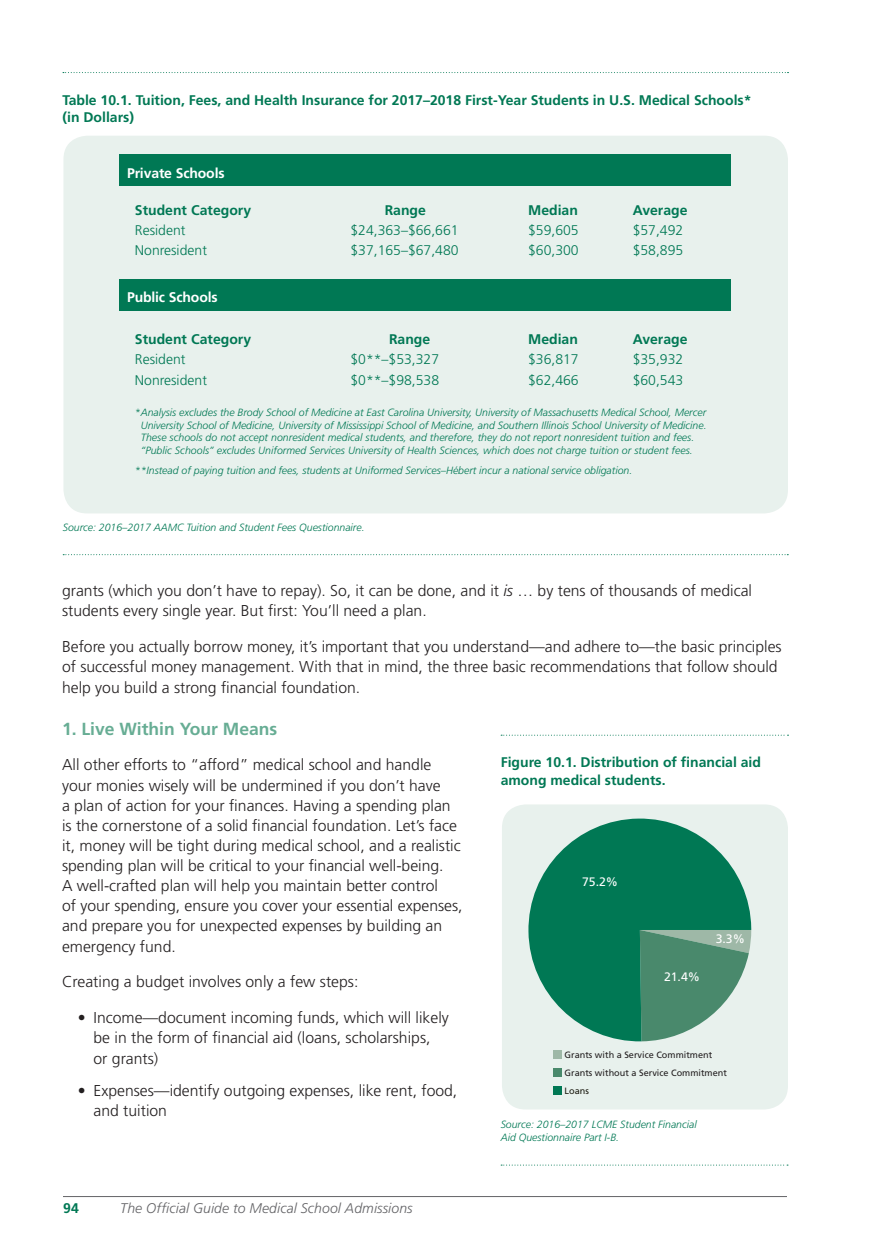
<style>
.page{position:relative;width:882px;height:1260px;background:#fff}
.page>*{position:absolute;margin:0;border:0;box-sizing:border-box;transform-origin:0 0}
.Subhead_2{font:700 17.5px "Frutiger";color:#67ad94}
.Body_Text_Black{font:300 15.75px/20.1px "Frutiger";color:#231f20}
.Table_text{font:300 14px/20.1px "Frutiger";color:#007854}
.Figure_Column{font:700 14px/17.5px "Frutiger";color:#007854}
.t1{font:italic 300 14px "Frutiger";letter-spacing:.005em;color:#636366}
.table_header{font:700 14px "Frutiger";letter-spacing:-.01em;color:#fff}
.t2{font:12.25px "Frutiger";color:#fff}
.Table_Source{font:italic 300 10.5px/12.6px "Frutiger";color:#007854}
.Source_with_line{font:italic 300 10.5px/12.6px "Frutiger";color:#007854}
.t3{font:9.1px/18.2px "Frutiger";color:#231f20}
.t4{font:9.1px "Frutiger";color:#1c1b11}
.s1{font-weight:700}
.s2{font-style:italic}
</style>
<div class="page">
<hr style="left:63px;top:1196px;width:724px;height:1px;background:#636366">
<div style="left:63px;top:136px;width:725px;height:377px;background:#e8f1ed;border-radius:24px"></div>
<svg style="left:63px;top:72px;width:726px;height:1px"></svg>
<div style="left:119px;top:155px;width:611px;height:31px;background:#007854"></div>
<div style="left:119px;top:279px;width:611px;height:32px;background:#007854"></div>
<svg style="left:63px;top:554px;width:725px;height:1px"></svg>
<div style="left:502px;top:804px;width:286px;height:306px;background:#e8f1ed;border-radius:24px"></div>
<svg style="left:501px;top:735px;width:288px;height:1px"></svg>
<div style="left:553px;top:1086px;width:9px;height:9px;background:#007854"></div>
<div style="left:553px;top:1050px;width:9px;height:8px;background:#9eb8a7"></div>
<div style="left:553px;top:1068px;width:9px;height:9px;background:#49896c"></div>
<svg style="left:528px;top:819px;width:223px;height:223px;fill:#007854"></svg>
<svg style="left:501px;top:1165px;width:287px;height:1px"></svg>
<p class="Figure_Column" style="left:63px;top:91px;width:691px">Table 10.1. Tuition, Fees, and Health Insurance for 2017–2018 First-Year Students in U.S. Medical Schools* (in Dollars)</p>
<p class="table_header" style="left:127px;top:165px;width:99px">Private Schools</p>
<p class="Table_text" style="left:135px;top:200px;width:118px"><span class="s1">Student Category<br></span>Resident<br>Nonresident</p>
<p class="Table_text" style="left:350px;top:200px;width:110px;text-align:center"><span class="s1">Range </span>$24,363–$66,661 $37,165–$67,480</p>
<p class="Table_text" style="left:528px;top:200px;width:52px;text-align:justify"><span class="s1">Median </span>$59,605 $60,300</p>
<p class="Table_text" style="left:633px;top:200px;width:56px"><span class="s1">Average </span>$57,492 $58,895</p>
<p class="table_header" style="left:127px;top:289px;width:92px">Public Schools</p>
<p class="Table_text" style="left:135px;top:330px;width:118px"><span class="s1">Student Category<br></span>Resident<br>Nonresident</p>
<p class="Table_text" style="left:350px;top:330px;width:90px;text-indent:39px"><span class="s1">Range </span>$0**–$53,327 $0**–$98,538</p>
<p class="Table_text" style="left:528px;top:330px;width:52px;text-align:justify"><span class="s1">Median </span>$36,817 $62,466</p>
<p class="Table_text" style="left:633px;top:330px;width:56px"><span class="s1">Average </span>$35,932 $60,543</p>
<p class="Table_Source" style="left:141px;top:406px;width:567px;text-indent:-6px">*Analysis excludes the Brody School of Medicine at East Carolina University, University of Massachusetts Medical School, Mercer University School of Medicine, University of Mississippi School of Medicine, and Southern Illinois School University of Medicine.<br>These schools do not accept nonresident medical students, and therefore, they do not report nonresident tuition and fees. “Public Schools” excludes Uniformed Services University of Health Sciences, which does not charge tuition or student fees.</p>
<p class="Table_Source" style="left:135px;top:464px;width:499px">**Instead of paying tuition and fees, students at Uniformed Services–Hébert incur a national service obligation.</p>
<p class="Source_with_line" style="left:63px;top:521px;width:303px">Source: 2016–2017 AAMC Tuition and Student Fees Questionnaire.</p>
<p class="Body_Text_Black" style="left:62px;top:581px;width:691px">grants (which you don’t have to repay). So, it can be done, and it <span class="s2">is</span> … by tens of thousands of medical students every single year. But first: You’ll need a plan.</p>
<p class="Body_Text_Black" style="left:62px;top:637px;width:721px">Before you actually borrow money, it’s important that you understand—and adhere to—the basic principles of successful money management. With that in mind, the three basic recommendations that follow should help you build a strong financial foundation.</p>
<p class="Subhead_2" style="left:62px;top:718px;width:217px">1. Live Within Your Means</p>
<p class="Body_Text_Black" style="left:62px;top:755px;width:402px">All other efforts to “afford” medical school and handle your monies wisely will be undermined if you don’t have<br>a plan of action for your finances. Having a spending plan is the cornerstone of a solid financial foundation. Let’s face it, money will be tight during medical school, and a realistic spending plan will be critical to your financial well-being.<br>A well-crafted plan will help you maintain better control<br>of your spending, ensure you cover your essential expenses, and prepare you for unexpected expenses by building an emergency fund.</p>
<p class="Body_Text_Black" style="left:62px;top:972px;width:298px">Creating a budget involves only a few steps:</p>
<p class="Body_Text_Black" style="left:94px;top:1008px;width:357px;text-indent:-16px">• Income—document incoming funds, which will likely be in the form of financial aid (loans, scholarships,<br>or grants)</p>
<p class="Body_Text_Black" style="left:94px;top:1081px;width:365px;text-indent:-16px">• Expenses—identify outgoing expenses, like rent, food, and tuition</p>
<p class="Figure_Column" style="left:501px;top:754px;width:262px">Figure 10.1. Distribution of financial aid among medical students.</p>
<p class="t2" style="left:582px;top:874px;width:38px">75.2%</p>
<p class="t2" style="left:716px;top:932px;width:31px">3.3%</p>
<p class="t2" style="left:664px;top:970px;width:38px">21.4%</p>
<p class="t3" style="left:565px;top:1046px;width:164px">Grants with a Service Commitment<br>Grants without a Service Commitment</p>
<p class="t4" style="left:565px;top:1086px;width:26px">Loans</p>
<p class="Figure_Column" style="left:63px;top:1199px;width:17px">94</p>
<p class="t1" style="left:120px;top:1200px;width:294px">The Official Guide to Medical School Admissions</p>
<p class="Source_with_line" style="left:501px;top:1119px;width:198px">Source: 2016–2017 LCME Student Financial<br>Aid Questionnaire Part I-B.</p>
</div>
